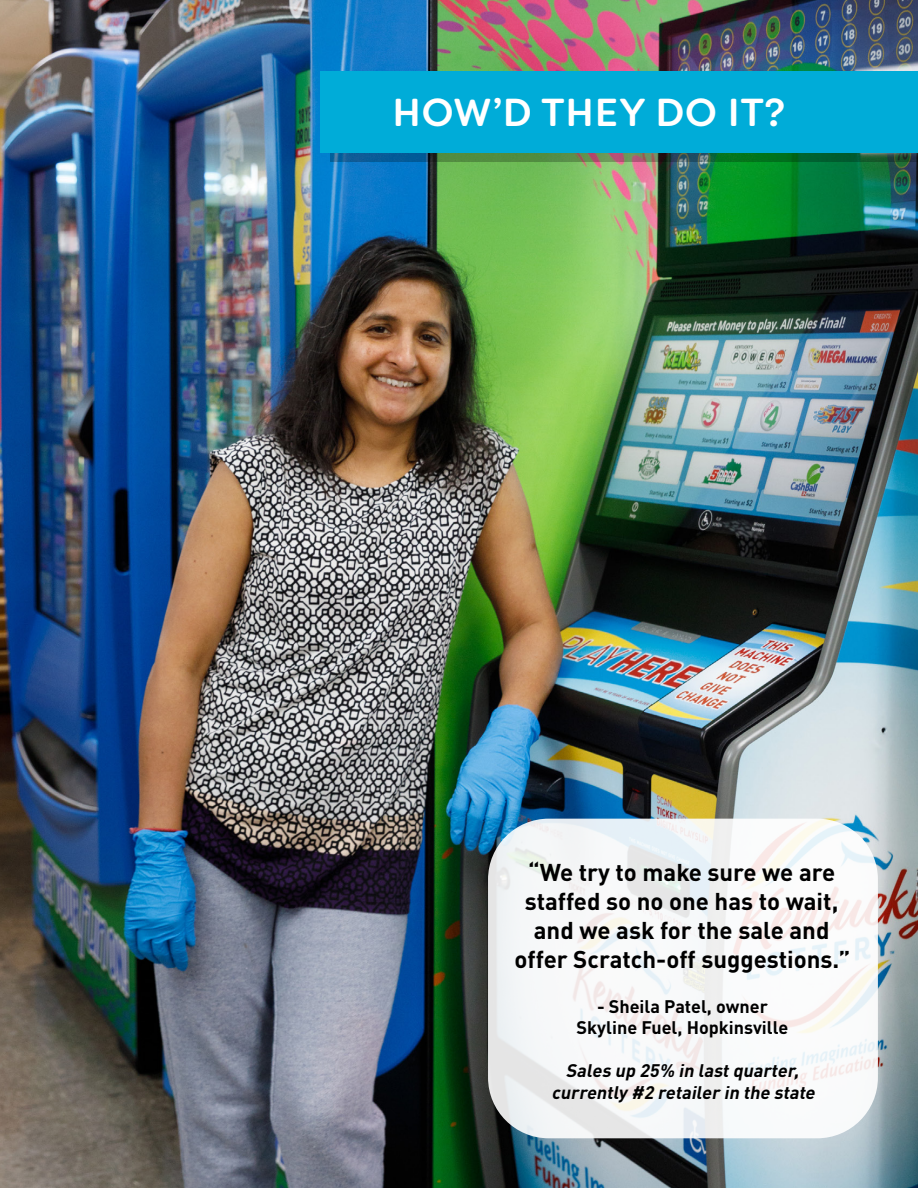
<style>
.page{position:relative;width:918px;height:1188px;background:#fff}
.page>*{position:absolute;margin:0;border:0;box-sizing:border-box;transform-origin:0 0}
.t1{font:500 39px "Filson Soft";letter-spacing:.02em;color:#fff}
.t2{font:700 24px/28.8px "DIN Pro";color:#000;text-align:center}
.t3{font:italic 700 18px/21.6px "DIN Pro";color:#000;text-align:center}
.t4{font:700 18px/21.6px "DIN Pro";color:#000;text-align:center}
</style>
<div class="page">
<img style="left:0;top:0;width:918px;height:1188px">
<svg style="left:331px;top:153px;width:587px;height:9px;background:#326b4d"></svg>
<svg style="left:488px;top:819px;width:390px;height:319px"></svg>
<div style="left:321px;top:71px;width:597px;height:82px;background:#00acd8"></div>
<h1 class="t1" style="left:392px;top:87px;width:394px">HOW’D THEY DO IT?</h1>
<p class="t2" style="left:515px;top:855px;width:337px">“We try to make sure we are staffed so no one has to wait, and we ask for the sale and offer Scratch-off suggestions.”</p>
<p class="t4" style="left:577px;top:993px;width:213px">- Sheila Patel, owner<br>Skyline Fuel, Hopkinsville</p>
<p class="t3" style="left:552px;top:1058px;width:269px">Sales up 25% in lastquarter, currently #2 retailerin the state</p>
</div>
